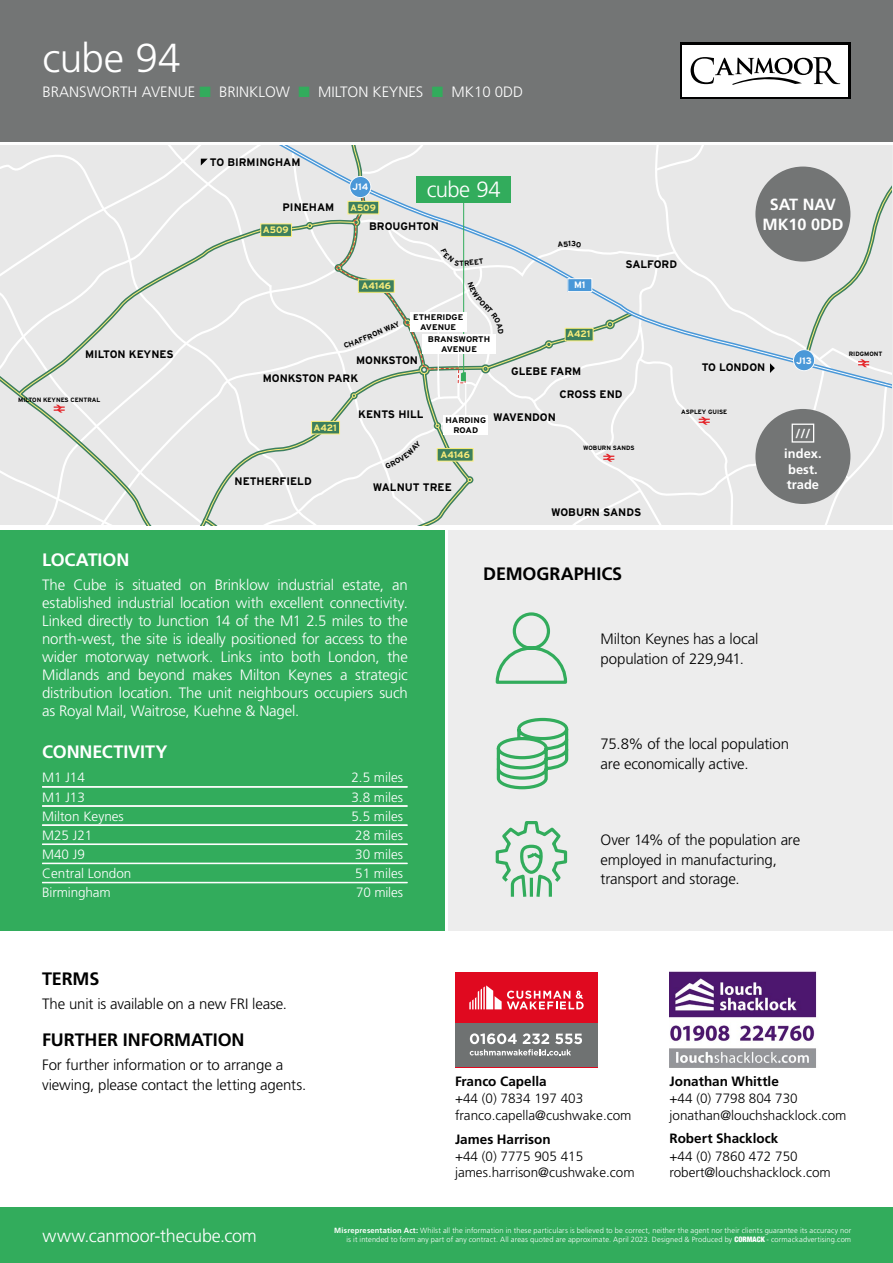
<style>
.page{position:relative;width:893px;height:1263px;background:#fff}
.page>*{position:absolute;margin:0;border:0;box-sizing:border-box;transform-origin:0 0}
.t1{font:300 40.5px "Frutiger LT Std";letter-spacing:-.01em;color:#fff}
.t2{font:300 22.05px "Frutiger LT Std";letter-spacing:-.025em;color:#fff}
.t3{font:700 18px "Frutiger LT Std";letter-spacing:-.01em;color:#000}
.t4{font:300 18px "Frutiger LT Std";letter-spacing:-.015em;color:#fff}
.t5{font:700 18px "Frutiger LT Std";letter-spacing:-.005em;color:#fff}
.t6{font:700 16.2px/19.5px "Frutiger LT Std";color:#fff;text-align:center}
.t7{font:300 15px/18px "Frutiger LT Std";letter-spacing:-.005em;color:#fff;text-align:justify}
.t8{font:300 15px/19.5px "Frutiger LT Std";letter-spacing:-.01em;color:#000}
.t9{font:300 13.5px/16.2px "Frutiger LT Std";color:#000}
.t10{font:300 13.5px "Frutiger LT Std";color:#fff}
.t11{font:700 13.5px "Frutiger LT Std";color:#000}
.t12{font:700 12.9px/20.7px "Frutiger LT Std";color:#fff;text-align:center}
.t13{font:700 10.95px "Interstate";color:#000}
.t14{font:700 9.3px "Interstate";color:#fbee7b}
.t15{font:700 9.3px "Interstate";color:#fff}
.t16{font:700 8.25px/9.8px "Interstate";color:#000;text-align:center;scale:1.06 1}
.t17{font:300 7.5px/9px "Frutiger LT Std";letter-spacing:.015em;color:#fff;text-align:right}
.t18{font:700 6.3px "Interstate";color:#000}
.s1{color:#32ac5c}
.s2{font-weight:700}
.s3{font-family:"Helvetica Neue";font-weight:900;font-stretch:condensed}
</style>
<div class="page">
<div style="left:0;top:1207px;width:893px;height:56px;background:#32ac5c"></div>
<div style="left:0;top:0;width:893px;height:141px;background:#737575"></div>
<div style="left:0;top:530px;width:444px;height:401px;background:#32ac5c"></div>
<div style="left:449px;top:530px;width:444px;height:401px;background:#ededed"></div>
<div style="left:0;top:146px;width:137px;height:182px;background:#e8e8e8"></div>
<svg style="left:19px;top:225px;width:118px;height:106px;background:#e7e7e6"></svg>
<svg style="left:0;top:331px;width:137px;height:194px;background:#e3e5e3"></svg>
<svg style="left:54px;top:405px;width:11px;height:8px"></svg>
<div style="left:680px;top:43px;width:170px;height:56px;background:#000"></div>
<div style="left:682px;top:45px;width:166px;height:52px;background:#fff"></div>
<svg style="left:691px;top:57px;width:149px;height:28px"></svg>
<hr style="left:42px;top:786px;width:99px;height:1px;background:#fff">
<hr style="left:42px;top:787px;width:99px;height:1px;background:#fff">
<hr style="left:141px;top:786px;width:266px;height:1px;background:#fff">
<hr style="left:141px;top:787px;width:266px;height:1px;background:#fff">
<hr style="left:42px;top:805px;width:99px;height:1px;background:#fff">
<hr style="left:42px;top:806px;width:99px;height:1px;background:#fff">
<hr style="left:141px;top:805px;width:266px;height:1px;background:#fff">
<hr style="left:141px;top:806px;width:266px;height:1px;background:#fff">
<hr style="left:42px;top:825px;width:99px;height:1px;background:#fff">
<hr style="left:141px;top:825px;width:266px;height:1px;background:#fff">
<hr style="left:42px;top:844px;width:99px;height:1px;background:#fff">
<hr style="left:141px;top:844px;width:266px;height:1px;background:#fff">
<hr style="left:42px;top:863px;width:99px;height:1px;background:#fff">
<hr style="left:141px;top:863px;width:266px;height:1px;background:#fff">
<hr style="left:42px;top:882px;width:99px;height:1px;background:#fff">
<hr style="left:141px;top:882px;width:266px;height:1px;background:#fff">
<svg style="left:495px;top:821px;width:73px;height:76px"></svg>
<svg style="left:496px;top:717px;width:73px;height:73px"></svg>
<svg style="left:495px;top:612px;width:73px;height:72px"></svg>
<div style="left:455px;top:972px;width:143px;height:95px;background:#e0091f"></div>
<svg style="left:469px;top:985px;width:115px;height:24px"></svg>
<div style="left:455px;top:1023px;width:143px;height:44px;background:#6f7272"></div>
<svg style="left:470px;top:1033px;width:112px;height:22px"></svg>
<img style="left:669px;top:972px;width:148px;height:95px">
<svg style="left:137px;top:146px;width:754px;height:379px;background:#dcdfdd"></svg>
<h1 class="t1" style="left:43px;top:36px;width:139px">cube 94</h1>
<p class="t7" style="left:43px;top:83px;width:482px">BRANSWORTH AVENUE <span class="s1">■</span> BRINKLOW <span class="s1">■</span> MILTON KEYNES <span class="s1">■</span> MK10 0DD</p>
<p class="t13" style="left:85px;top:348px;width:90px">MILTON KEYNES</p>
<p class="t18" style="left:18px;top:396px;width:84px">MILTON KEYNES CENTRAL</p>
<p class="t13" style="left:210px;top:156px;width:92px">TO BIRMINGHAM</p>
<p class="t13" style="left:283px;top:201px;width:53px">PINEHAM</p>
<p class="t14" style="left:263px;top:225px;width:27px">A509</p>
<p class="t15" style="left:352px;top:182px;width:18px">J14</p>
<p class="t14" style="left:350px;top:202px;width:27px">A509</p>
<h2 class="t2" style="left:427px;top:177px;width:76px">cube 94</h2>
<p class="t13" style="left:369px;top:220px;width:71px">BROUGHTON</p>
<p class="t14" style="left:361px;top:280px;width:31px">A4146</p>
<p class="t16" style="left:413px;top:312px;width:49px">ETHERIDGE<br>AVENUE</p>
<p class="t16" style="left:428px;top:334px;width:60px">BRANSWORTH<br>AVENUE</p>
<p class="t13" style="left:356px;top:354px;width:63px">MONKSTON</p>
<p class="t13" style="left:263px;top:372px;width:97px">MONKSTON PARK</p>
<p class="t15" style="left:574px;top:280px;width:13px">M1</p>
<p class="t14" style="left:567px;top:329px;width:25px">A421</p>
<p class="t13" style="left:511px;top:365px;width:72px">GLEBE FARM</p>
<p class="t13" style="left:625px;top:258px;width:53px">SALFORD</p>
<p class="t13" style="left:559px;top:388px;width:65px">CROSS END</p>
<p class="t6" style="left:762px;top:195px;width:83px">SAT NAV<br>MK10 0DD</p>
<p class="t13" style="left:702px;top:361px;width:65px">TO LONDON</p>
<p class="t15" style="left:796px;top:355px;width:17px">J13</p>
<p class="t18" style="left:849px;top:350px;width:35px">RIDGMONT</p>
<p class="t14" style="left:314px;top:422px;width:25px">A421</p>
<p class="t13" style="left:235px;top:475px;width:79px">NETHERFIELD</p>
<p class="t13" style="left:358px;top:408px;width:67px">KENTS HILL</p>
<p class="t13" style="left:493px;top:411px;width:64px">WAVENDON</p>
<p class="t16" style="left:445px;top:415px;width:40px">HARDING<br>ROAD</p>
<p class="t14" style="left:440px;top:449px;width:31px">A4146</p>
<p class="t13" style="left:373px;top:481px;width:80px">WALNUT TREE</p>
<p class="t18" style="left:583px;top:445px;width:53px">WOBURN SANDS</p>
<p class="t13" style="left:551px;top:506px;width:92px">WOBURN SANDS</p>
<p class="t18" style="left:681px;top:408px;width:48px">ASPLEY GUISE</p>
<p class="t12" style="left:784px;top:423px;width:39px">/// index.</p>
<p class="t12" style="left:787px;top:462px;width:34px;line-height:15.5px;text-align:left">best. trade</p>
<p class="t5" style="left:42px;top:549px;width:89px">LOCATION</p>
<p class="t7" style="left:42px;top:576px;width:367px">The Cube is situated on Brinklow industrial estate, an established industrial location with excellent connectivity.<br>Linked directly to Junction 14 of the M1 2.5 miles to the north-west, the site is ideally positioned for access to the wider motorway network. Links into both London, the Midlands and beyond makes Milton Keynes a strategic distribution location. The unit neighbours occupiers such as Royal Mail, Waitrose, Kuehne &amp; Nagel.</p>
<p class="t5" style="left:42px;top:741px;width:127px">CONNECTIVITY</p>
<p class="t10" style="left:42px;top:770px;width:44px">M1 J14</p>
<p class="t10" style="left:351px;top:770px;width:53px">2.5 miles</p>
<p class="t10" style="left:42px;top:789px;width:44px">M1 J13</p>
<p class="t10" style="left:351px;top:789px;width:53px">3.8 miles</p>
<p class="t10" style="left:42px;top:808px;width:83px">Milton Keynes</p>
<p class="t10" style="left:351px;top:808px;width:53px">5.5 miles</p>
<p class="t10" style="left:42px;top:827px;width:52px">M25 J21</p>
<p class="t10" style="left:355px;top:827px;width:50px">28 miles</p>
<p class="t10" style="left:42px;top:846px;width:44px">M40 J9</p>
<p class="t10" style="left:355px;top:846px;width:50px">30 miles</p>
<p class="t10" style="left:42px;top:866px;width:91px">Central London</p>
<p class="t10" style="left:355px;top:866px;width:50px">51 miles</p>
<p class="t10" style="left:42px;top:885px;width:70px">Birmingham</p>
<p class="t10" style="left:356px;top:885px;width:48px">70 miles</p>
<p class="t3" style="left:42px;top:969px;width:59px">TERMS</p>
<p class="t8" style="left:42px;top:994px;width:246px">The unit is available on a new FRI lease.</p>
<p class="t3" style="left:42px;top:1029px;width:204px">FURTHER INFORMATION</p>
<p class="t8" style="left:42px;top:1055px;width:266px">For further information or to arrange a viewing, please contact the letting agents.</p>
<p class="t3" style="left:483px;top:563px;width:140px">DEMOGRAPHICS</p>
<p class="t8" style="left:601px;top:629px;width:159px">Milton Keynes has a local population of 229,941.</p>
<p class="t8" style="left:601px;top:735px;width:190px">75.8% of the local population are economically active.</p>
<p class="t8" style="left:601px;top:830px;width:201px">Over 14% of the population are employed in manufacturing, transport and storage.</p>
<p class="t11" style="left:455px;top:1073px;width:93px">Franco Capella</p>
<p class="t9" style="left:455px;top:1091px;width:178px">+44 (0) 7834 197 403 franco.capella@cushwake.com</p>
<p class="t11" style="left:455px;top:1132px;width:97px">James Harrison</p>
<p class="t9" style="left:455px;top:1148px;width:181px">+44 (0) 7775 905 415 james.harrison@cushwake.com</p>
<p class="t11" style="left:669px;top:1073px;width:111px">Jonathan Whittle</p>
<p class="t9" style="left:669px;top:1091px;width:178px">+44 (0) 7798 804 730 jonathan@louchshacklock.com</p>
<p class="t11" style="left:669px;top:1130px;width:110px">Robert Shacklock</p>
<p class="t9" style="left:669px;top:1148px;width:163px">+44 (0) 7860 472 750 robert@louchshacklock.com</p>
<p class="t4" style="left:43px;top:1225px;width:216px">www.canmoor-thecube.com</p>
<p class="t17" style="left:334px;top:1226px;width:518px"><span class="s2">Misrepresentation Act:</span> Whilst all the information in these particulars is believed to be correct, neither the agent nor their clients guarantee its accuracy nor is it intended to form any part of any contract. All areas quoted are approximate. April 2023. Designed &amp; Produced by <span class="s3">CORMACK</span> - cormackadvertising.com</p>
</div>
